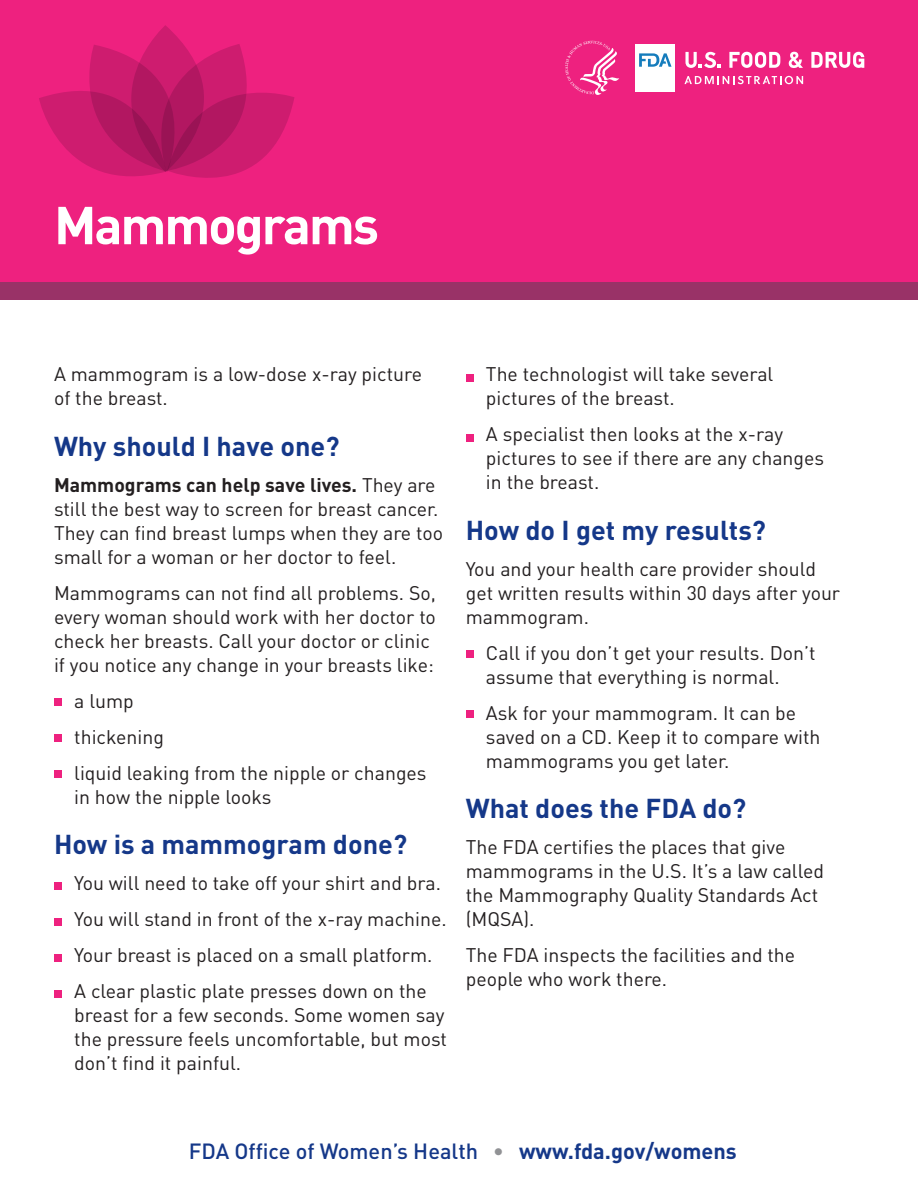
<style>
.page{position:relative;width:918px;height:1188px;background:#fff}
.page>*{position:absolute;margin:0;border:0;box-sizing:border-box;transform-origin:0 0}
.t1{font:700 52.5px "DINOT";letter-spacing:-.04em;color:#fff}
.t2{font:700 27px "DIN";color:#153889}
.t3{font:500 21.75px "DINOT";color:#153889}
.t4{font:19.5px/24px "DIN";color:#231f20}
.s1{font-weight:700}
.s2{font-weight:700;color:#919295}
</style>
<div class="page">
<div style="left:0;top:0;width:918px;height:282px;background:#ee217f"></div>
<div style="left:0;top:282px;width:918px;height:18px;background:#993267"></div>
<svg style="left:684px;top:76px;width:119px;height:8px"></svg>
<svg style="left:729px;top:52px;width:51px;height:16px"></svg>
<svg style="left:789px;top:52px;width:14px;height:16px"></svg>
<svg style="left:811px;top:52px;width:53px;height:16px"></svg>
<svg style="left:685px;top:52px;width:35px;height:16px"></svg>
<div style="left:635px;top:44px;width:40px;height:48px;background:#fff"></div>
<svg style="left:639px;top:53px;width:33px;height:14px"></svg>
<svg style="left:565px;top:41px;width:54px;height:54px"></svg>
<div style="left:466px;top:374px;width:7px;height:7px;background:#ee217f"></div>
<div style="left:466px;top:434px;width:7px;height:7px;background:#ee217f"></div>
<div style="left:466px;top:651px;width:7px;height:7px;background:#ee217f"></div>
<div style="left:466px;top:711px;width:7px;height:7px;background:#ee217f"></div>
<div style="left:54px;top:699px;width:8px;height:7px;background:#ee217f"></div>
<div style="left:54px;top:735px;width:8px;height:7px;background:#ee217f"></div>
<div style="left:54px;top:771px;width:8px;height:7px;background:#ee217f"></div>
<div style="left:54px;top:882px;width:8px;height:8px;background:#ee217f"></div>
<div style="left:54px;top:918px;width:8px;height:8px;background:#ee217f"></div>
<div style="left:54px;top:954px;width:8px;height:8px;background:#ee217f"></div>
<div style="left:54px;top:990px;width:8px;height:8px;background:#ee217f"></div>
<svg style="left:39px;top:25px;width:255px;height:153px"></svg>
<h1 class="t1" style="left:54px;top:191px;width:327px">Mammograms</h1>
<p class="t4" style="left:54px;top:362px;width:369px">A mammogram is a low-dose x-ray picture of the breast.</p>
<h2 class="t2" style="left:54px;top:428px;width:287px">Why should I have one?</h2>
<p class="t4" style="left:54px;top:472px;width:391px"><span class="s1">Mammograms can help save lives.</span> They are still the best way to screen for breast cancer.<br>They can find breast lumps when they are too small for a woman or her doctor to feel.</p>
<p class="t4" style="left:54px;top:580px;width:384px">Mammograms can not find all problems. So, every woman should work with her doctor to check her breasts. Call your doctor or clinic if you notice any change in your breasts like:</p>
<p class="t4" style="left:74px;top:688px;width:61px">a lump</p>
<p class="t4" style="left:74px;top:724px;width:91px">thickening</p>
<p class="t4" style="left:74px;top:760px;width:354px">liquid leaking from the nipple or changes in how the nipple looks</p>
<h2 class="t2" style="left:54px;top:826px;width:355px">How is a mammogram done?</h2>
<p class="t4" style="left:74px;top:871px;width:368px">You will need to take off your shirt and bra.</p>
<p class="t4" style="left:74px;top:906px;width:374px">You will stand in front of the x-ray machine.</p>
<p class="t4" style="left:74px;top:942px;width:360px">Your breast is placed on a small platform.</p>
<p class="t4" style="left:74px;top:978px;width:374px">A clear plastic plate presses down on the breast for a few seconds. Some women say the pressure feels uncomfortable, but most don’t find it painful.</p>
<p class="t4" style="left:486px;top:362px;width:289px">The technologist will take several pictures of the breast.</p>
<p class="t4" style="left:486px;top:422px;width:340px">A specialist then looks at the x-ray pictures to see if there are any changes in the breast.</p>
<h2 class="t2" style="left:466px;top:512px;width:302px">How do I get my results?</h2>
<p class="t4" style="left:466px;top:556px;width:376px">You and your health care provider should get written results within 30 days after your mammogram.</p>
<p class="t4" style="left:486px;top:640px;width:331px">Call if you don’t get your results. Don’t assume that everything is normal.</p>
<p class="t4" style="left:486px;top:700px;width:336px">Ask for your mammogram. It can be saved on a CD. Keep it to compare with mammograms you get later.</p>
<h2 class="t2" style="left:466px;top:790px;width:282px">What does the FDA do?</h2>
<p class="t4" style="left:466px;top:835px;width:360px">The FDA certifies the places that give mammograms in the U.S. It’s a law called the Mammography Quality Standards Act (MQSA).</p>
<p class="t4" style="left:466px;top:943px;width:331px">The FDA inspects the facilities and the people who work there.</p>
<p class="t3" style="left:189px;top:1137px;width:550px">FDA Office of Women’s Health <span class="s2">•</span> <span class="s1">www.fda.gov/womens</span></p>
</div>
